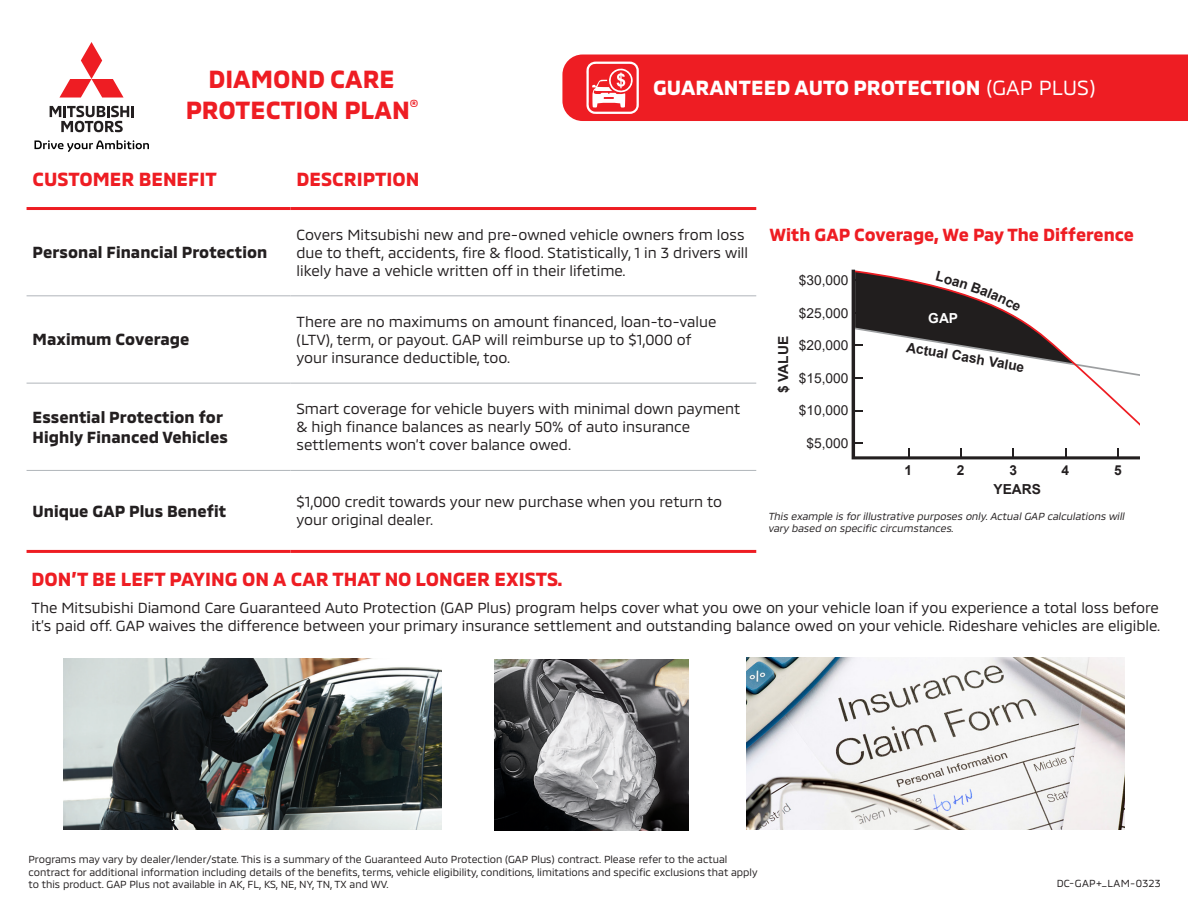
<style>
.page{position:relative;width:1188px;height:918px;background:#fff}
.page>*{position:absolute;margin:0;border:0;box-sizing:border-box;transform-origin:0 0}
.t1{font:700 25.5px/30.6px "MMC";color:#ee1d23;text-align:center}
.t2{font:700 21px "MMC";letter-spacing:.005em;color:#fff}
.TOP_TITLE{font:700 19.5px "MMC";color:#ee1d23}
.Benefit_Title{font:700 19.5px "MMC";color:#ee1d23}
.Body{font:700 19.5px "MMC";color:#ee1d23}
.t3{font:700 18px "MMC";color:#ee1d23}
.Body-2{font:700 16.5px/19.8px "MMC";letter-spacing:.005em;color:#231f20}
.Benefit_Title-2{font:15px "MMC";color:#231f20}
.Body-3{font:15px "MMC";color:#231f20}
.t4{font:13.8px "Arial";color:#231f20}
.t5{font:700 13.8px "Arial";color:#231f20}
.t6{font:700 13.8px "Arial";color:#fff}
.Body-4{font:10.5px/12.6px "MMC";color:#231f20}
.t7{font:italic 10.5px/12.6px "MMC";color:#231f20}
.TOP_TITLE-2{font:10.5px "MMC";color:#231f20}
.FILE_NAME{font:10.5px "MMC";letter-spacing:.035em;color:#231f20}
.s1{font-weight:400}
</style>
<div class="page">
<img style="left:746px;top:658px;width:378px;height:172px">
<img style="left:64px;top:659px;width:378px;height:171px">
<img style="left:494px;top:660px;width:194px;height:171px">
<hr style="left:27px;top:207px;width:264px;height:3px;background:#ee1d23">
<hr style="left:291px;top:207px;width:465px;height:3px;background:#ee1d23">
<hr style="left:27px;top:550px;width:264px;height:3px;background:#ee1d23">
<hr style="left:291px;top:550px;width:465px;height:3px;background:#ee1d23">
<hr style="left:27px;top:296px;width:264px;height:1px;background:#b0b5ba">
<hr style="left:291px;top:296px;width:465px;height:1px;background:#b0b5ba">
<hr style="left:27px;top:470px;width:264px;height:1px;background:#b0b5ba">
<hr style="left:291px;top:470px;width:465px;height:1px;background:#b0b5ba">
<hr style="left:27px;top:383px;width:264px;height:1px;background:#b0b5ba">
<hr style="left:291px;top:383px;width:465px;height:1px;background:#b0b5ba">
<svg style="left:852px;top:270px;width:288px;height:189px"></svg>
<div style="left:562px;top:55px;width:626px;height:66px;background:#ee1d23"></div>
<svg style="left:50px;top:106px;width:84px;height:26px"></svg>
<svg style="left:59px;top:42px;width:65px;height:56px"></svg>
<svg style="left:34px;top:140px;width:115px;height:12px"></svg>
<svg style="left:853px;top:271px;width:287px;height:110px"></svg>
<h1 class="t1" style="left:186px;top:61px;width:234px">DIAMOND CARE<br>PROTECTION PLAN<sup>®</sup></h1>
<p class="Benefit_Title" style="left:33px;top:164px;width:186px">CUSTOMER BENEFIT</p>
<p class="Body" style="left:297px;top:164px;width:124px">DESCRIPTION</p>
<p class="t2" style="left:653px;top:71px;width:444px">GUARANTEED AUTO PROTECTION <span class="s1">(GAP PLUS)</span></p>
<p class="Body-2" style="left:33px;top:241px;width:236px">Personal Financial Protection</p>
<p class="Body-2" style="left:33px;top:328px;width:159px">Maximum Coverage</p>
<p class="Body-3" style="left:297px;top:222px;width:450px">Covers Mitsubishi new and pre-owned vehicle owners from loss</p>
<p class="Benefit_Title-2" style="left:297px;top:240px;width:453px">due to theft, accidents, fire &amp; flood. Statistically, 1 in 3 drivers will</p>
<p class="Body-3" style="left:297px;top:258px;width:331px">likely have a vehicle written off in their lifetime.</p>
<p class="Body-3" style="left:297px;top:309px;width:421px">There are no maximums on amount financed, loan-to-value</p>
<p class="Benefit_Title-2" style="left:297px;top:327px;width:397px">(LTV), term, or payout. GAP will reimburse up to $1,000 of</p>
<p class="Benefit_Title-2" style="left:297px;top:345px;width:215px">your insurance deductible, too.</p>
<p class="Body-2" style="left:33px;top:405px;width:197px">Essential Protection for<br>Highly Financed Vehicles</p>
<p class="Body-3" style="left:297px;top:397px;width:445px">Smart coverage for vehicle buyers with minimal down payment</p>
<p class="Body-3" style="left:297px;top:415px;width:395px">&amp; high finance balances as nearly 50% of auto insurance</p>
<p class="Body-3" style="left:297px;top:433px;width:276px">settlements won’t cover balance owed.</p>
<p class="Body-2" style="left:33px;top:499px;width:195px">Unique GAP Plus Benefit</p>
<p class="Benefit_Title-2" style="left:297px;top:490px;width:427px">$1,000 credit towards your new purchase when you return to</p>
<p class="Body-3" style="left:297px;top:508px;width:138px">your original dealer.</p>
<p class="t3" style="left:770px;top:221px;width:366px">With GAP Coverage, We Pay The Difference</p>
<p class="t5" style="left:773px;top:393px;width:59px;rotate:-90deg">$ VALUE</p>
<p class="t4" style="left:799px;top:271px;width:51px">$30,000</p>
<p class="t4" style="left:799px;top:303px;width:51px">$25,000</p>
<p class="t4" style="left:799px;top:336px;width:51px">$20,000</p>
<p class="t4" style="left:799px;top:368px;width:51px">$15,000</p>
<p class="t4" style="left:799px;top:401px;width:51px">$10,000</p>
<p class="t4" style="left:806px;top:434px;width:44px">$5,000</p>
<p class="t6" style="left:928px;top:308px;width:31px">GAP</p>
<p class="t5" style="left:908px;top:337px;width:121px;rotate:10deg">Actual Cash Value</p>
<p class="t5" style="left:905px;top:460px;width:9px">1</p>
<p class="t5" style="left:957px;top:460px;width:9px">2</p>
<p class="t5" style="left:1010px;top:460px;width:9px">3</p>
<p class="t5" style="left:1062px;top:460px;width:9px">4</p>
<p class="t5" style="left:1114px;top:460px;width:9px">5</p>
<p class="t5" style="left:994px;top:480px;width:49px">YEARS</p>
<p class="t7" style="left:768px;top:508px;width:361px">This example is forillustrative purposes only.ActualGAP calculations will vary based on specific circumstances.</p>
<p class="TOP_TITLE" style="left:32px;top:564px;width:533px">DON’T BE LEFT PAYING ON A CAR THAT NO LONGER EXISTS.</p>
<p class="Benefit_Title-2" style="left:32px;top:595px;width:1129px">The Mitsubishi Diamond Care Guaranteed Auto Protection (GAP Plus) program helps cover what you owe on your vehicle loan if you experience a total loss before</p>
<p class="Benefit_Title-2" style="left:32px;top:613px;width:1130px">it’s paid off. GAP waives the difference between your primary insurance settlement and outstanding balance owed on your vehicle. Rideshare vehicles are eligible.</p>
<p class="Body-4" style="left:28px;top:852px;width:731px">Programs may vary by dealer/lender/state. This is a summary of the Guaranteed Auto Protection (GAP Plus) contract. Please refer to the actual contract for additional information including details of the benefits, terms, vehicle eligibility, conditions, limitations and specific exclusions that apply</p>
<p class="TOP_TITLE-2" style="left:28px;top:876px;width:362px">to this product. GAP Plus not available in AK, FL, KS, NE, NY, TN, TX and WV.</p>
<p class="FILE_NAME" style="left:1057px;top:875px;width:105px">DC-GAP+_LAM-0323</p>
</div>
